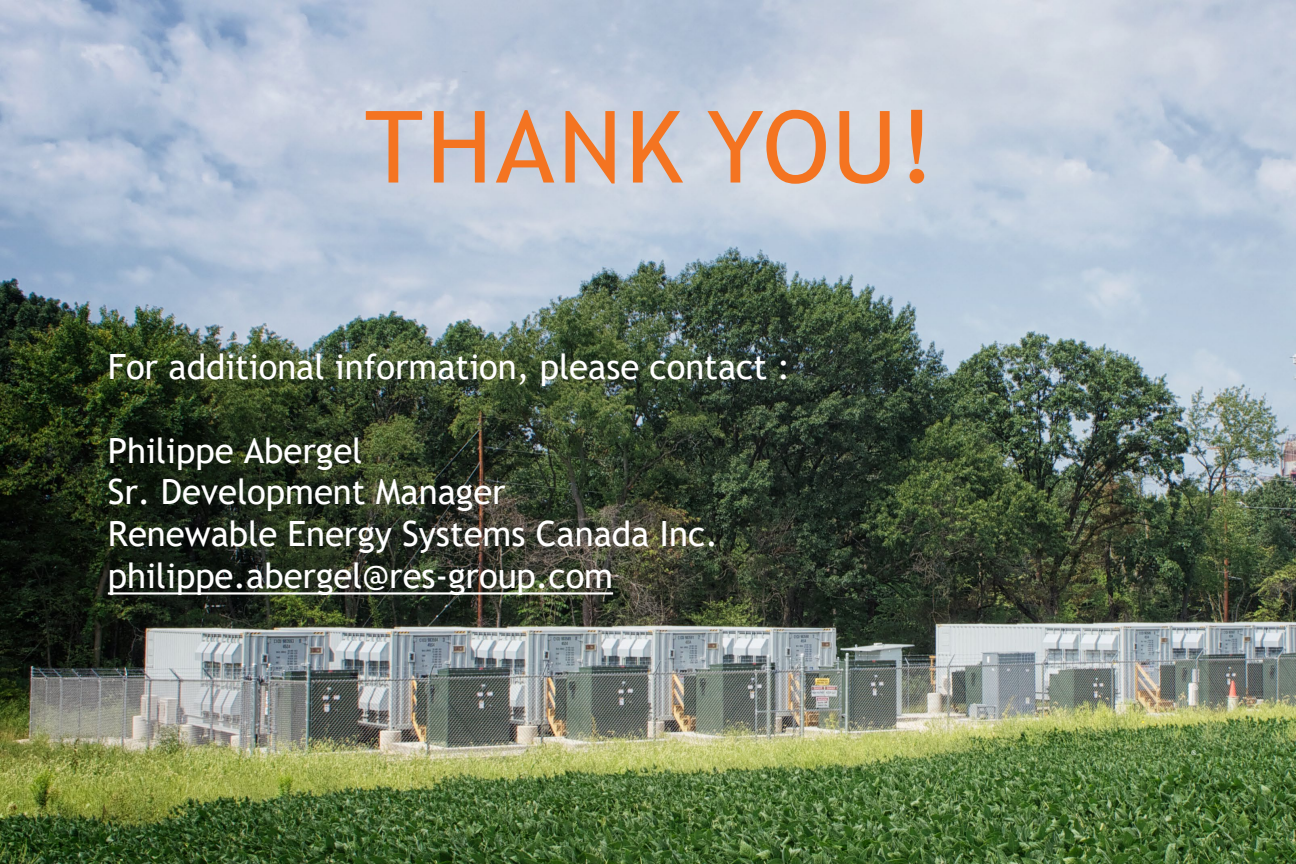
<style>
.page{position:relative;width:1296px;height:864px;background:#fff}
.page>*{position:absolute;margin:0;border:0;box-sizing:border-box;transform-origin:0 0}
.t1{font:99.9px "Trebuchet MS";letter-spacing:.035em;color:#f47421}
.t2{font:34.8px "Trebuchet MS";color:#fff}
.t3{font:6.55px "Arial";color:#fff}
</style>
<div class="page">
<img style="left:0;top:0;width:1296px;height:864px">
<svg style="left:108px;top:592px;width:505px;height:3px"></svg>
<h2 class="t1" style="left:365px;top:84px;width:571px">THANK YOU!</h2>
<p class="t2" style="left:108px;top:345px;width:684px">For additional information, please contact :</p>
<p class="t2" style="left:108px;top:428px;width:256px">Philippe Abergel</p>
<p class="t2" style="left:108px;top:470px;width:399px">Sr. Development Manager</p>
<p class="t2" style="left:108px;top:512px;width:612px">Renewable Energy Systems Canada Inc.</p>
<p class="t2" style="left:108px;top:554px;width:507px">philippe.abergel@res-group.com</p>
<p class="t3" style="left:1193px;top:683px;width:6px">®</p>
<p class="t3" style="left:1192px;top:749px;width:6px">®</p>
</div>
